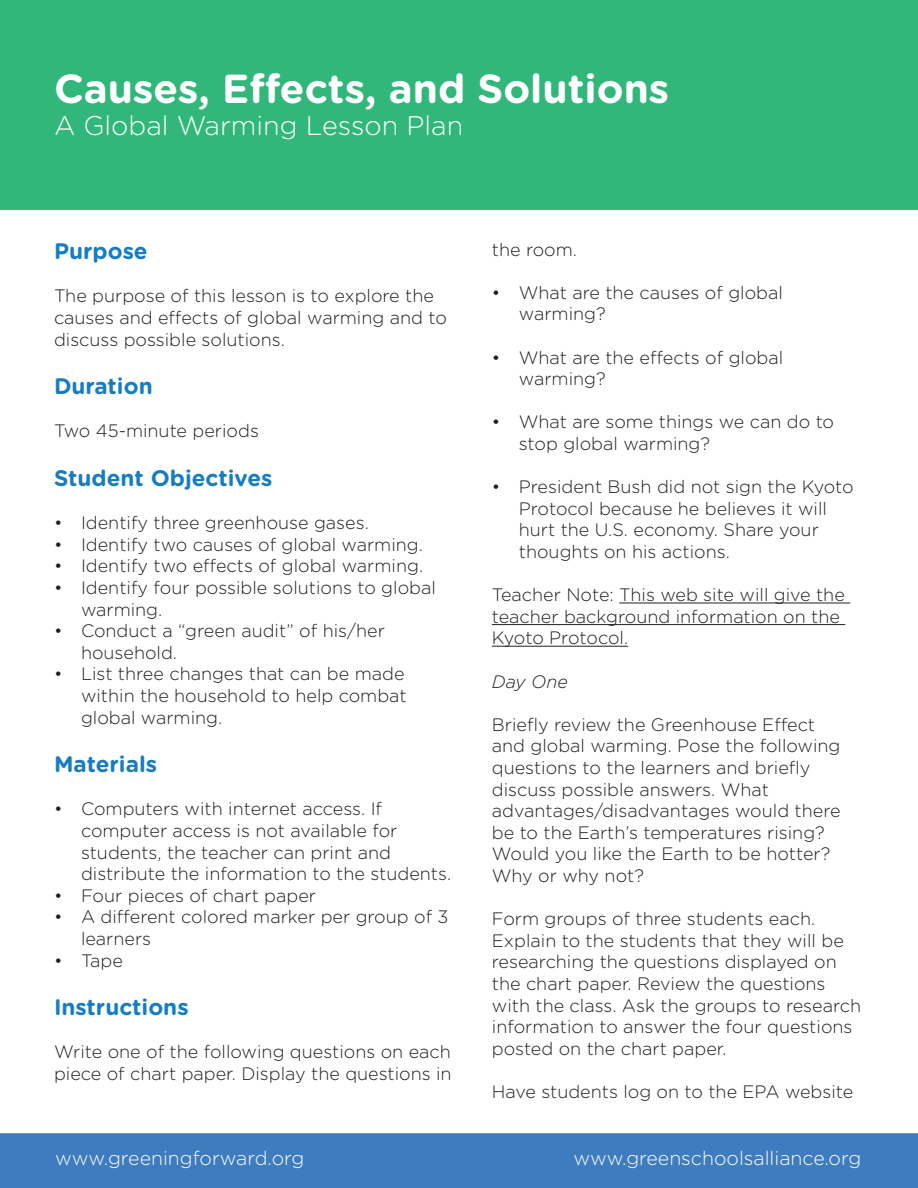
<style>
.page{position:relative;width:918px;height:1188px;background:#fff}
.page>*{position:absolute;margin:0;border:0;box-sizing:border-box;transform-origin:0 0}
.t1{font:700 40.5px "Gotham Rounded";color:#fff}
.t2{font:300 27px "Gotham Rounded";color:#fff}
.t3{font:700 22.5px "Gotham Rounded";color:#187dc0}
.t4{font:300 19.5px "Gotham Rounded";color:#fff}
.t5{font:300 18px/21.6px "Gotham Rounded";color:#231f20}
.t6{font:italic 300 18px "Gotham Rounded";color:#231f20}
</style>
<div class="page">
<div style="left:0;top:1133px;width:918px;height:55px;background:#3e7bbf"></div>
<div style="left:0;top:0;width:918px;height:210px;background:#32b77b"></div>
<hr style="left:619px;top:603px;width:231px;height:1px;background:#231f20">
<hr style="left:492px;top:624px;width:353px;height:1px;background:#231f20">
<hr style="left:492px;top:646px;width:136px;height:1px;background:#231f20">
<h1 class="t1" style="left:54px;top:59px;width:617px">Causes, Effects, and Solutions</h1>
<h2 class="t2" style="left:54px;top:108px;width:411px">A Global Warming Lesson Plan</h2>
<p class="t3" style="left:54px;top:235px;width:95px">Purpose</p>
<p class="t5" style="left:54px;top:284px;width:394px">The purpose of this lesson is to explore the causes and effects of global warming and to discuss possible solutions.</p>
<p class="t3" style="left:54px;top:370px;width:100px">Duration</p>
<p class="t5" style="left:54px;top:419px;width:206px">Two 45-minute periods</p>
<p class="t3" style="left:54px;top:462px;width:220px">Student Objectives</p>
<p class="t5" style="left:54px;top:511px;width:316px">• Identify three greenhouse gases.</p>
<p class="t5" style="left:54px;top:533px;width:370px">• Identify two causes of global warming.</p>
<p class="t5" style="left:54px;top:554px;width:371px">• Identify two effects of global warming.</p>
<p class="t5" style="left:81px;top:576px;width:356px;text-indent:-27px">• Identify four possible solutions to global warming.</p>
<p class="t5" style="left:81px;top:619px;width:305px;text-indent:-27px">• Conduct a “green audit” of his/her household.</p>
<p class="t5" style="left:81px;top:662px;width:327px;text-indent:-27px">• List three changes that can be made within the household to help combat global warming.</p>
<p class="t3" style="left:54px;top:748px;width:105px">Materials</p>
<p class="t5" style="left:81px;top:797px;width:372px;text-indent:-27px">• Computers with internet access. If computer access is not available for students, the teacher can print and distribute the information to the students.</p>
<p class="t5" style="left:54px;top:884px;width:264px">• Four pieces of chart paper</p>
<p class="t5" style="left:81px;top:905px;width:369px;text-indent:-27px">• A different colored marker per group of 3 learners</p>
<p class="t5" style="left:54px;top:949px;width:70px">• Tape</p>
<p class="t3" style="left:54px;top:991px;width:136px">Instructions</p>
<p class="t5" style="left:54px;top:1040px;width:399px">Write one of the following questions on each piece of chart paper. Display the questions in</p>
<p class="t5" style="left:492px;top:238px;width:87px">the room.</p>
<p class="t5" style="left:519px;top:281px;width:266px;text-indent:-27px">• What are the causes of global warming?</p>
<p class="t5" style="left:519px;top:346px;width:266px;text-indent:-27px">• What are the effects of global warming?</p>
<p class="t5" style="left:519px;top:410px;width:317px;text-indent:-27px">• What are some things we can do to stop global warming?</p>
<p class="t5" style="left:519px;top:475px;width:336px;text-indent:-27px">• President Bush did not sign the Kyoto Protocol because he believes it will hurt the U.S. economy. Share your thoughts on his actions.</p>
<p class="t5" style="left:492px;top:583px;width:354px">Teacher Note: This web site will give the teacher background information on the<br>Kyoto Protocol.</p>
<p class="t6" style="left:492px;top:669px;width:77px">Day One</p>
<p class="t5" style="left:492px;top:713px;width:350px">Briefly review the Greenhouse Effect and global warming. Pose the following questions to the learners and briefly discuss possible answers. What advantages/disadvantages would there be to the Earth’s temperatures rising?<br>Would you like the Earth to be hotter?<br>Why or why not?</p>
<p class="t5" style="left:492px;top:907px;width:371px">Form groups of three students each.<br>Explain to the students that they will be researching the questions displayed on the chart paper. Review the questions with the class. Ask the groups to research information to answer the four questions posted on the chart paper.</p>
<p class="t5" style="left:492px;top:1080px;width:363px">Have students log on to the EPA website</p>
<p class="t4" style="left:55px;top:1145px;width:251px">www.greeningforward.org</p>
<p class="t4" style="left:573px;top:1145px;width:289px">www.greenschoolsalliance.org</p>
</div>
